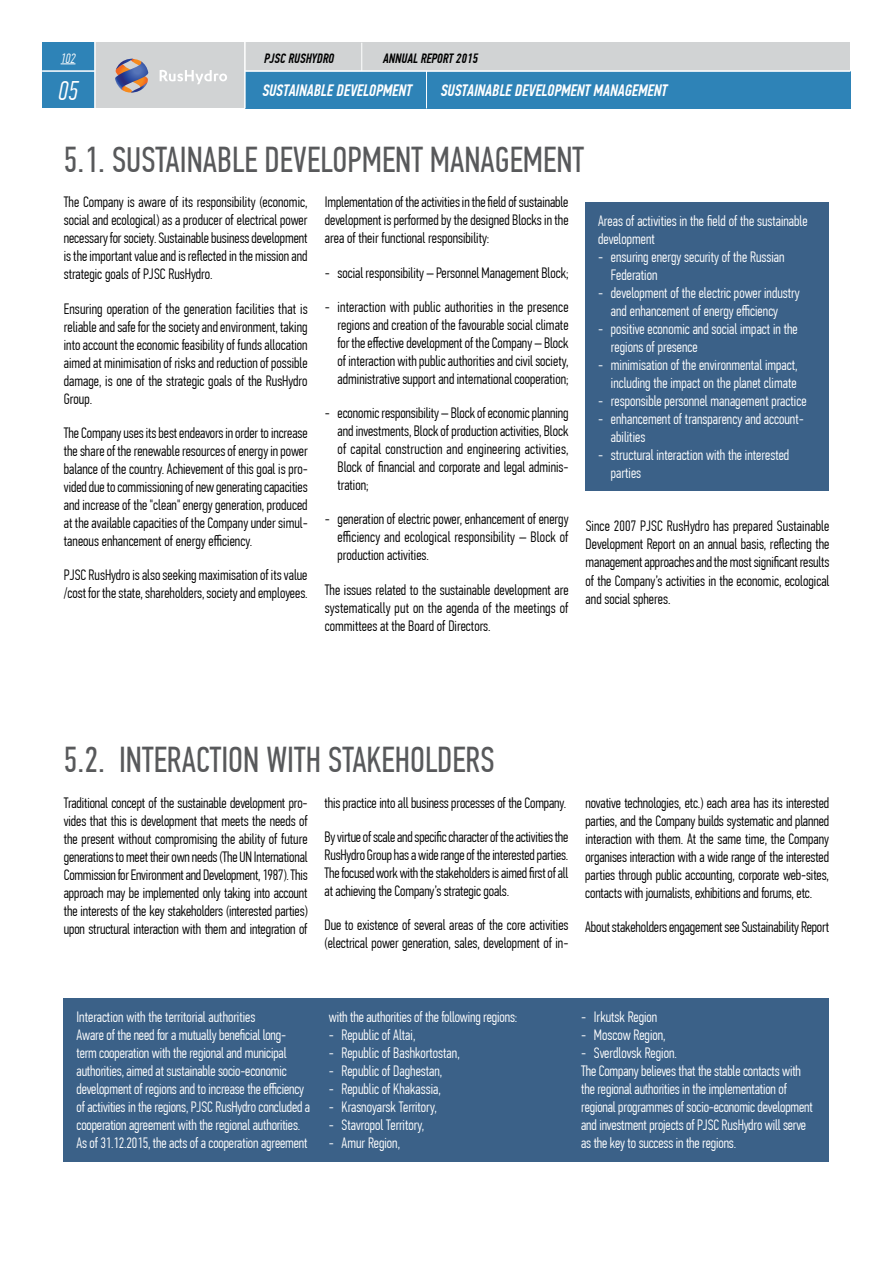
<style>
.page{position:relative;width:893px;height:1263px;background:#fff}
.page>*{position:absolute;margin:0;border:0;box-sizing:border-box;transform-origin:0 0}
.t1{font:36px "PF Din Text Comp Pro";color:#58595b}
.t2{font:italic 300 27px "PF Din Text Comp Pro";color:#fff}
.t3{font:italic 500 16.5px "PF Din Text Comp Pro";color:#fff}
.t4{font:300 15px/18px "PF Din Text Comp Pro";color:#000;text-align:justify}
.t5{font:300 15px/18px "PF Din Text Comp Pro";color:#fff}
.t6{font:italic 500 13.5px "PF Din Text Comp Pro";color:#000}
.t7{font:italic 300 13.5px "PF Din Text Comp Pro";color:#fff}
</style>
<div class="page">
<div style="left:43px;top:43px;width:807px;height:65px;background:#d1d3d4"></div>
<div style="left:43px;top:43px;width:52px;height:65px;background:#2e83b7"></div>
<div style="left:245px;top:71px;width:605px;height:37px;background:#2e83b7"></div>
<hr style="left:94px;top:42px;width:2px;height:66px;background:#fff">
<hr style="left:244px;top:42px;width:2px;height:66px;background:#fff">
<hr style="left:426px;top:71px;width:1px;height:37px;background:#fff">
<svg style="left:361px;top:43px;width:1px;height:27px"></svg>
<hr style="left:245px;top:70px;width:605px;height:2px;background:#fff">
<hr style="left:42px;top:70px;width:53px;height:2px;background:#fff">
<svg style="left:61px;top:64px;width:14px;height:1px"></svg>
<svg style="left:115px;top:59px;width:33px;height:34px"></svg>
<svg style="left:160px;top:70px;width:67px;height:14px"></svg>
<div style="left:585px;top:202px;width:244px;height:289px;background:#3b6188"></div>
<div style="left:64px;top:998px;width:765px;height:164px;background:#3b6188"></div>
<p class="t7" style="left:61px;top:51px;width:16px">102</p>
<p class="t6" style="left:264px;top:50px;width:72px">PJSC RUSHYDRO</p>
<p class="t6" style="left:383px;top:50px;width:96px">ANNUAL REPORT 2015</p>
<h2 class="t2" style="left:58px;top:75px;width:21px">05</h2>
<p class="t3" style="left:262px;top:80px;width:151px">SUSTAINABLE DEVELOPMENT</p>
<p class="t3" style="left:441px;top:80px;width:8px">SUSTAINA</p>
<p class="t3" style="left:492px;top:80px;width:120px">BLE DEVELOPMENT MANAG</p>
<p class="t3" style="left:632px;top:80px;width:31px">EMENT</p>
<h1 class="t1" style="left:64px;top:139px;width:91px">5.1. SUSTAINA</h1>
<h1 class="t1" style="left:217px;top:139px;width:161px">BLE DEVELOPMENT</h1>
<h1 class="t1" style="left:430px;top:139px;width:17px">MANAGEMENT</h1>
<p class="t4" style="left:64px;top:193px;width:245px">The Company is aware of its responsibility (economic, social and ecological) as a producer of electrical power necessaryforsociety.Sustainablebusinessdevelopment istheimportantvalueandisreflectedinthemissionand strategic goals of PJSC RusHydro.</p>
<p class="t4" style="left:64px;top:299px;width:245px">Ensuring operation of the generation facilities that is reliableandsafefor thesocietyandenvironment, taking into account the economic feasibility of funds allocation aimedat minimisationof risksandreductionofpossible damage, is one of the strategic goals of the RusHydro Group.</p>
<p class="t4" style="left:64px;top:424px;width:245px">TheCompanyusesitsbestendeavorsinorder toincrease theshareof therenewableresourcesofenergyinpower balance of the country. Achievement of this goal is pro&shy;videdduetocommissioningofnewgeneratingcapacities and increase of the "clean" energy generation, produced at the available capacities of the Company under simul&shy;taneous enhancement of energy efficiency.</p>
<p class="t4" style="left:64px;top:566px;width:245px">PJSC RusHydro is also seeking maximisation of its value /cost for thestate,shareholders,societyandemployees.</p>
<p class="t4" style="left:325px;top:193px;width:245px">Implementationof theactivitiesinthefieldofsustainable development is performed by the designed Blocks in the area of their functional responsibility:</p>
<p class="t4" style="left:325px;top:263px;width:245px">- social responsibility – Personnel Management Block;</p>
<p class="t4" style="left:338px;top:298px;width:233px;text-indent:-13px">- interaction with public authorities in the presence regions and creation of the favourable social climate for theeffectivedevelopmentof theCompany – Block of interaction withpublicauthoritiesandcivilsociety, administrative support and international cooperation;</p>
<p class="t4" style="left:338px;top:404px;width:233px;text-indent:-13px">- economicresponsibility – Blockofeconomicplanning and investments, Block of production activities, Block of capital construction and engineering activities, Block of financial and corporate and legal adminis&shy;tration;</p>
<p class="t4" style="left:338px;top:510px;width:233px;text-indent:-13px">- generation of electric power, enhancement of energy efficiency and ecological responsibility – Block of production activities.</p>
<p class="t4" style="left:325px;top:580px;width:245px">The issues related to the sustainable development are systematically put on the agenda of the meetings of committees at the Board of Directors.</p>
<p class="t5" style="left:598px;top:212px;width:211px">Areas of activities in the field of the sustainable development</p>
<p class="t5" style="left:611px;top:248px;width:175px;text-indent:-13px">- ensuring energy security of the Russian<br>Federation</p>
<p class="t5" style="left:598px;top:284px;width:203px;text-align:center">- development of the electric power industry and enhancement of energy efficiency</p>
<p class="t5" style="left:611px;top:320px;width:188px;text-indent:-13px">- positive economic and social impact in the regions of presence</p>
<p class="t5" style="left:598px;top:356px;width:201px;text-align:right">- minimisation of the environmental impact, including the impact on the planet climate</p>
<p class="t5" style="left:598px;top:392px;width:210px">- responsible personnel management practice</p>
<p class="t5" style="left:611px;top:410px;width:194px;text-indent:-13px">- enhancement of transparency and account&shy;abilities</p>
<p class="t5" style="left:611px;top:446px;width:180px;text-indent:-13px">- structural interaction with the interested parties</p>
<p class="t4" style="left:586px;top:517px;width:245px">Since 2007 PJSC RusHydro has prepared Sustainable Development Report on an annual basis, reflecting the managementapproachesandthemostsignificant results of the Company’s activities in the economic, ecological and social spheres.</p>
<h1 class="t1" style="left:64px;top:739px;width:77px">5.2. INTERACTION</h1>
<h1 class="t1" style="left:266px;top:739px;width:91px">WITH STAKEHOLDERS</h1>
<p class="t4" style="left:64px;top:794px;width:245px">Traditional concept of the sustainable development pro&shy;vides that this is development that meets the needs of the present without compromising the ability of future generationstomeet theirownneeds(The UN International CommissionforEnvironmentand Development,1987).This approach may be implemented only taking into account the interests of the key stakeholders (interested parties) upon structural interaction with them and integration of</p>
<p class="t4" style="left:325px;top:794px;width:243px">this practice into all business processes of the Company.</p>
<p class="t4" style="left:325px;top:828px;width:245px">Byvirtueofscaleandspecificcharacterof theactivitiesthe RusHydro Grouphasawiderangeof theinterestedparties.<br>Thefocusedworkwiththestakeholdersisaimedfirstofall at achieving the Company’s strategic goals.</p>
<p class="t4" style="left:325px;top:916px;width:245px">Due to existence of several areas of the core activities (electrical power generation, sales, development of in-</p>
<p class="t4" style="left:585px;top:794px;width:245px">novative technologies, etc.) each area has its interested parties, and the Company builds systematic and planned interaction with them. At the same time, the Company organises interaction with a wide range of the interested parties through public accounting, corporate web-sites, contacts with journalists, exhibitions and forums, etc.</p>
<p class="t4" style="left:585px;top:918px;width:245px">AboutstakeholdersengagementseeSustainability Report</p>
<p class="t5" style="left:77px;top:1008px;width:235px">Interaction with the territorial authorities<br>Aware of the need for a mutually beneficial long&shy;term cooperation with the regional and municipal authorities, aimed at sustainable socio-economic development of regions and to increase the efficiency of activities in the regions, PJSC RusHydro concluded a cooperation agreement with the regional authorities.<br>As of 31.12.2015, the acts of a cooperation agreement</p>
<p class="t5" style="left:329px;top:1008px;width:190px">with the authorities of the following regions:</p>
<p class="t5" style="left:329px;top:1026px;width:88px">- Republic of Altai,</p>
<p class="t5" style="left:329px;top:1044px;width:132px">- Republic of Bashkortostan,</p>
<p class="t5" style="left:329px;top:1062px;width:115px">- Republic of Daghestan,</p>
<p class="t5" style="left:329px;top:1080px;width:114px">- Republic of Khakassia,</p>
<p class="t5" style="left:329px;top:1098px;width:110px">- Krasnoyarsk Territory,</p>
<p class="t5" style="left:329px;top:1116px;width:97px">- Stavropol Territory,</p>
<p class="t5" style="left:329px;top:1134px;width:73px">- Amur Region,</p>
<p class="t5" style="left:581px;top:1008px;width:78px">- Irkutsk Region</p>
<p class="t5" style="left:581px;top:1026px;width:86px">- Moscow Region,</p>
<p class="t5" style="left:581px;top:1044px;width:233px">- Sverdlovsk Region.<br>The Company believes that the stable contacts with the regional authorities in the implementation of regional programmes of socio-economic development and investment projects of PJSC RusHydro will serve as the key to success in the regions.</p>
</div>
